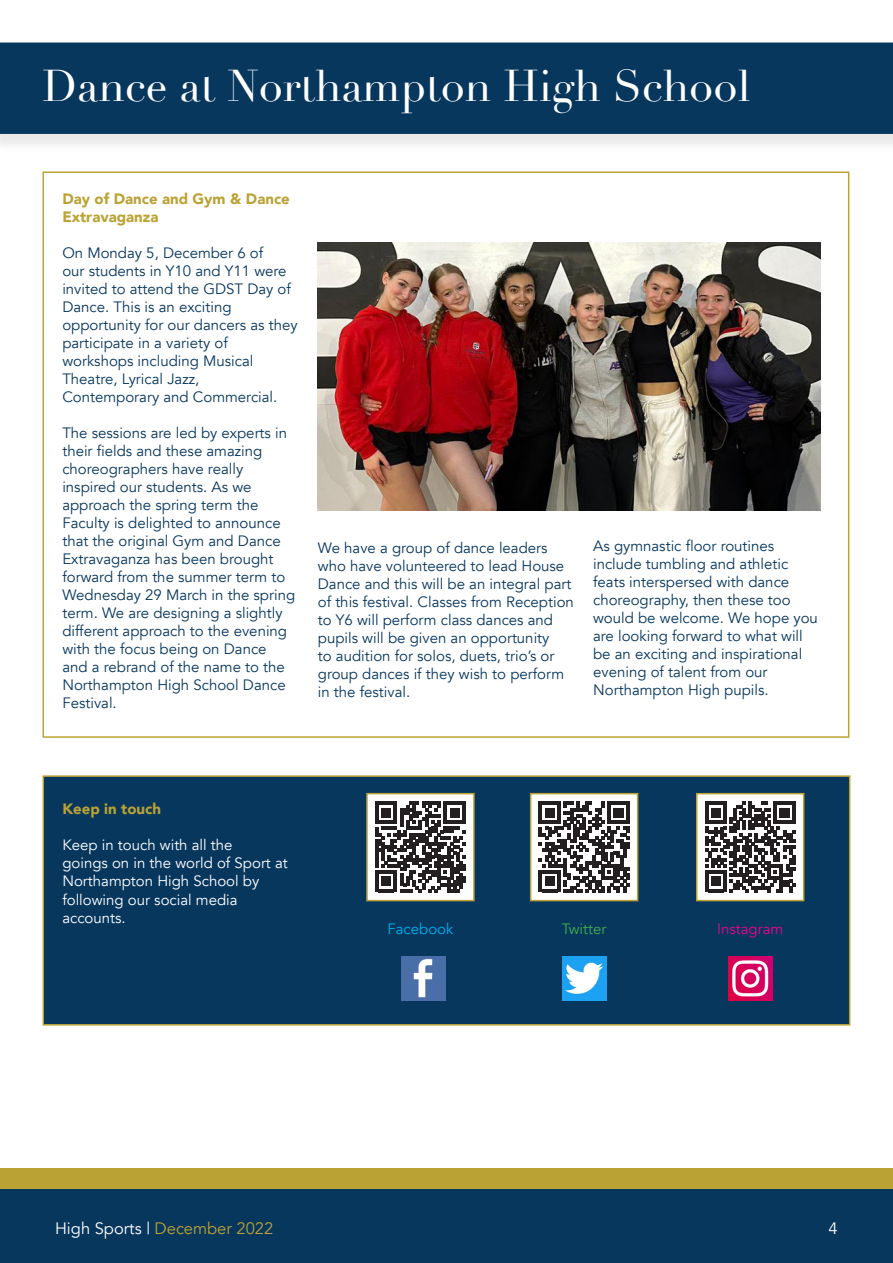
<style>
.page{position:relative;width:893px;height:1263px;background:#fff}
.page>*{position:absolute;margin:0;border:0;box-sizing:border-box;transform-origin:0 0}
.t1{font:43.5px "Didot";color:#fff}
.t2{font:16.5px "Avenir";color:#bba234}
.t3{font:16.5px "Avenir";color:#fff}
.t4{font:15px/18px "Avenir";color:#08375e}
.t5{font:15px/18px "Avenir";color:#fff}
.t6{font:900 15px/18px "Avenir";color:#bba234}
.t7{font:15px "Avenir";color:#ed028c}
.t8{font:15px "Avenir";color:#00aeef}
.t9{font:15px "Avenir";color:#40ae49}
.s1{color:#fff}
</style>
<div class="page">
<div style="left:0;top:1185px;width:893px;height:78px;background:#08375e"></div>
<div style="left:0;top:1169px;width:893px;height:20px;background:#bba234"></div>
<div style="left:0;top:45px;width:893px;height:108px;background:#231f20;opacity:.1"></div>
<div style="left:0;top:43px;width:893px;height:91px;background:#08375e"></div>
<img style="left:318px;top:242px;width:503px;height:268px">
<div style="left:43px;top:775px;width:807px;height:250px;background:#08375e;border:2px solid #bba234"></div>
<div style="left:367px;top:794px;width:107px;height:106px;background:#fff"></div>
<svg style="left:375px;top:802px;width:91px;height:90px"></svg>
<div style="left:366px;top:793px;width:109px;height:108px;border:2px solid #bba234"></div>
<div style="left:531px;top:794px;width:107px;height:106px;background:#fff"></div>
<svg style="left:539px;top:802px;width:90px;height:90px"></svg>
<div style="left:530px;top:793px;width:108px;height:108px;border:2px solid #bba234"></div>
<div style="left:697px;top:794px;width:107px;height:106px;background:#fff"></div>
<svg style="left:705px;top:802px;width:90px;height:90px"></svg>
<div style="left:696px;top:793px;width:108px;height:108px;border:2px solid #bba234"></div>
<img style="left:401px;top:956px;width:44px;height:44px">
<img style="left:562px;top:956px;width:44px;height:44px">
<img style="left:728px;top:956px;width:44px;height:44px">
<p class="t1" style="left:42px;top:60px;width:710px">Dance at Northampton High School</p>
<p class="t6" style="left:62px;top:189px;width:229px">Day of Dance and Gym &amp; Dance<br>Extravaganza</p>
<p class="t4" style="left:62px;top:244px;width:230px">On Monday 5, December 6 of<br>our students in Y10 and Y11 were invited to attend the GDST Day of<br>Dance. This is an exciting</p>
<p class="t4" style="left:62px;top:316px;width:237px">opportunity for our dancers as they participate in a variety of</p>
<p class="t4" style="left:62px;top:352px;width:193px">workshops including Musical</p>
<p class="t4" style="left:62px;top:370px;width:138px">Theatre, Lyrical Jazz,</p>
<p class="t4" style="left:62px;top:388px;width:217px">Contemporary and Commercial.</p>
<p class="t4" style="left:62px;top:424px;width:226px">The sessions are led by experts in their fields and these amazing</p>
<p class="t4" style="left:62px;top:460px;width:182px">choreographers have really</p>
<p class="t4" style="left:62px;top:478px;width:234px">inspired our students. As we approach the spring term the<br>Faculty is delighted to announce that the original Gym and Dance<br>Extravaganza has been brought forward from the summer term to<br>Wednesday 29 March in the spring term. We are designing a slightly different approach to the evening with the focus being on Dance and a rebrand of the name to the<br>Northampton High School Dance<br>Festival.</p>
<p class="t4" style="left:318px;top:539px;width:258px">We have a group of dance leaders who have volunteered to lead House Dance and this will be an integral part of this festival. Classes from Reception to Y6 will perform class dances and pupils will be given an opportunity<br>to audition for solos, duets, trio’s or group dances if they wish to perform in the festival.</p>
<p class="t4" style="left:593px;top:537px;width:183px">As gymnastic floor routines</p>
<p class="t4" style="left:593px;top:555px;width:198px">include tumbling and athletic feats interspersed with dance</p>
<p class="t4" style="left:593px;top:591px;width:226px">choreography, then these too would be welcome. We hope you are looking forward to what will be an exciting and inspirational</p>
<p class="t4" style="left:593px;top:663px;width:177px">evening of talent from our<br>Northampton High pupils.</p>
<p class="t6" style="left:62px;top:800px;width:100px">Keep in touch</p>
<p class="t5" style="left:62px;top:836px;width:172px">Keep in touch with all the</p>
<p class="t5" style="left:62px;top:854px;width:227px">goings on in the world of Sport at<br>Northampton High School by</p>
<p class="t5" style="left:62px;top:890px;width:177px">following our social media</p>
<p class="t5" style="left:62px;top:908px;width:65px">accounts.</p>
<p class="t8" style="left:387px;top:919px;width:67px">Facebook</p>
<p class="t9" style="left:562px;top:919px;width:46px">Twitter</p>
<p class="t7" style="left:717px;top:919px;width:68px">Instagram</p>
<p class="t2" style="left:55px;top:1218px;width:220px"><span class="s1">High Sports |</span> December 2022</p>
<p class="t3" style="left:828px;top:1218px;width:11px">4</p>
</div>
